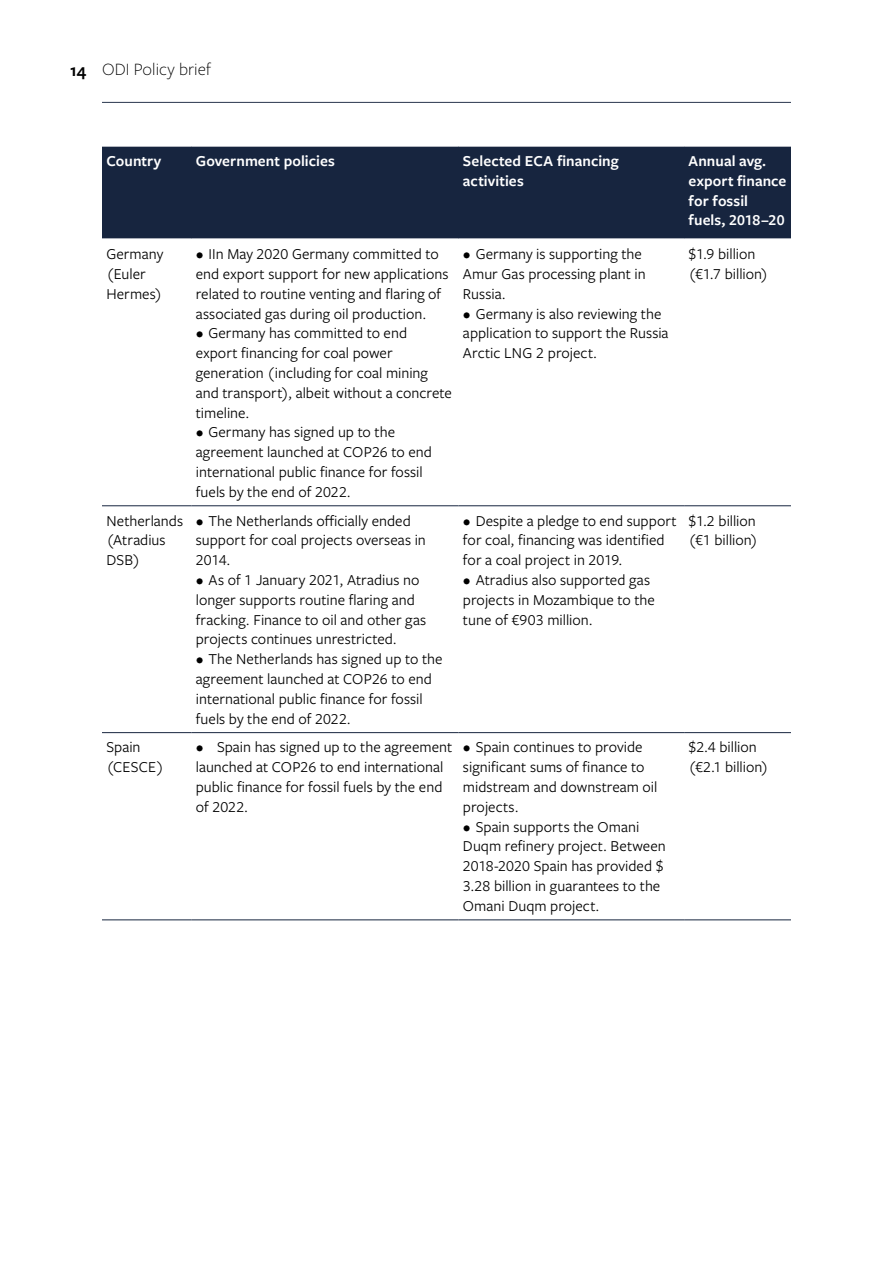
<style>
.page{position:relative;width:893px;height:1263px;background:#fff}
.page>*{position:absolute;margin:0;border:0;box-sizing:border-box;transform-origin:0 0}
.t1{font:300 18px "Freight Sans Pro";letter-spacing:.005em;color:#000}
.t2{font:15.75px/19.8px "Freight Sans Pro";color:#000}
.t3{font:600 15.75px/19.8px "Freight Sans Pro";letter-spacing:.005em;color:#fff}
.s1{font-weight:600}
</style>
<div class="page">
<hr style="left:102px;top:102px;width:689px;height:1px;background:#17253f">
<div style="left:102px;top:147px;width:689px;height:91px;background:#17253f"></div>
<hr style="left:102px;top:505px;width:89px;height:1px;background:#17253f">
<hr style="left:191px;top:505px;width:267px;height:1px;background:#17253f">
<hr style="left:458px;top:505px;width:226px;height:1px;background:#17253f">
<hr style="left:684px;top:505px;width:107px;height:1px;background:#17253f">
<hr style="left:102px;top:732px;width:89px;height:1px;background:#17253f">
<hr style="left:191px;top:732px;width:267px;height:1px;background:#17253f">
<hr style="left:458px;top:732px;width:226px;height:1px;background:#17253f">
<hr style="left:684px;top:732px;width:107px;height:1px;background:#17253f">
<hr style="left:102px;top:920px;width:89px;height:1px;background:#17253f">
<hr style="left:191px;top:920px;width:267px;height:1px;background:#17253f">
<hr style="left:458px;top:920px;width:226px;height:1px;background:#17253f">
<hr style="left:684px;top:920px;width:107px;height:1px;background:#17253f">
<p class="t1" style="left:70px;top:58px;width:143px"><span class="s1">14</span> ODI Policy brief</p>
<p class="t3" style="left:106px;top:150px;width:56px">Country</p>
<p class="t3" style="left:196px;top:150px;width:141px">Government policies</p>
<p class="t3" style="left:463px;top:150px;width:157px">Selected ECA financing activities</p>
<p class="t3" style="left:689px;top:150px;width:99px">Annual avg. export finance for fossil fuels, 2018–20</p>
<p class="t2" style="left:106px;top:243px;width:58px">Germany (Euler<br>Hermes)</p>
<p class="t2" style="left:196px;top:243px;width:254px">• IIn May 2020 Germany committed to end export support for new applications related to routine venting and flaring of associated gas during oil production.</p>
<p class="t2" style="left:196px;top:323px;width:258px">• Germany has committed to end export financing for coal power generation (including for coal mining and transport), albeit without a concrete timeline.</p>
<p class="t2" style="left:196px;top:422px;width:238px">• Germany has signed up to the agreement launched at COP26 to end international public finance for fossil fuels by the end of 2022.</p>
<p class="t2" style="left:689px;top:243px;width:81px">$1.9 billion (€1.7 billion)</p>
<p class="t2" style="left:463px;top:243px;width:184px">• Germany is supporting the<br>Amur Gas processing plant in<br>Russia.</p>
<p class="t2" style="left:463px;top:303px;width:207px">• Germany is also reviewing the application to support the Russia<br>Arctic LNG 2 project.</p>
<p class="t2" style="left:106px;top:510px;width:78px">Netherlands (Atradius<br>DSB)</p>
<p class="t2" style="left:196px;top:510px;width:232px">• The Netherlands officially ended support for coal projects overseas in<br>2014.</p>
<p class="t2" style="left:196px;top:569px;width:232px">• As of 1 January 2021, Atradius no longer supports routine flaring and fracking. Finance to oil and other gas projects continues unrestricted.</p>
<p class="t2" style="left:196px;top:648px;width:248px">• The Netherlands has signed up to the agreement launched at COP26 to end international public finance for fossil fuels by the end of 2022.</p>
<p class="t2" style="left:463px;top:510px;width:215px">• Despite a pledge to end support for coal, financing was identified for a coal project in 2019.</p>
<p class="t2" style="left:463px;top:569px;width:193px">• Atradius also supported gas projects in Mozambique to the tune of €903 million.</p>
<p class="t2" style="left:106px;top:737px;width:59px">Spain (CESCE)</p>
<p class="t2" style="left:196px;top:737px;width:258px">• Spain has signed up to the agreement launched at COP26 to end international public finance for fossil fuels by the end of 2022.</p>
<p class="t2" style="left:463px;top:737px;width:196px">• Spain continues to provide significant sums of finance to midstream and downstream oil projects.</p>
<p class="t2" style="left:463px;top:816px;width:204px">• Spain supports the Omani<br>Duqm refinery project. Between<br>2018-2020 Spain has provided $<br>3.28 billion in guarantees to the<br>Omani Duqm project.</p>
<p class="t2" style="left:689px;top:510px;width:71px">$1.2 billion (€1 billion)</p>
<p class="t2" style="left:689px;top:737px;width:82px">$2.4 billion (€2.1 billion)</p>
</div>
